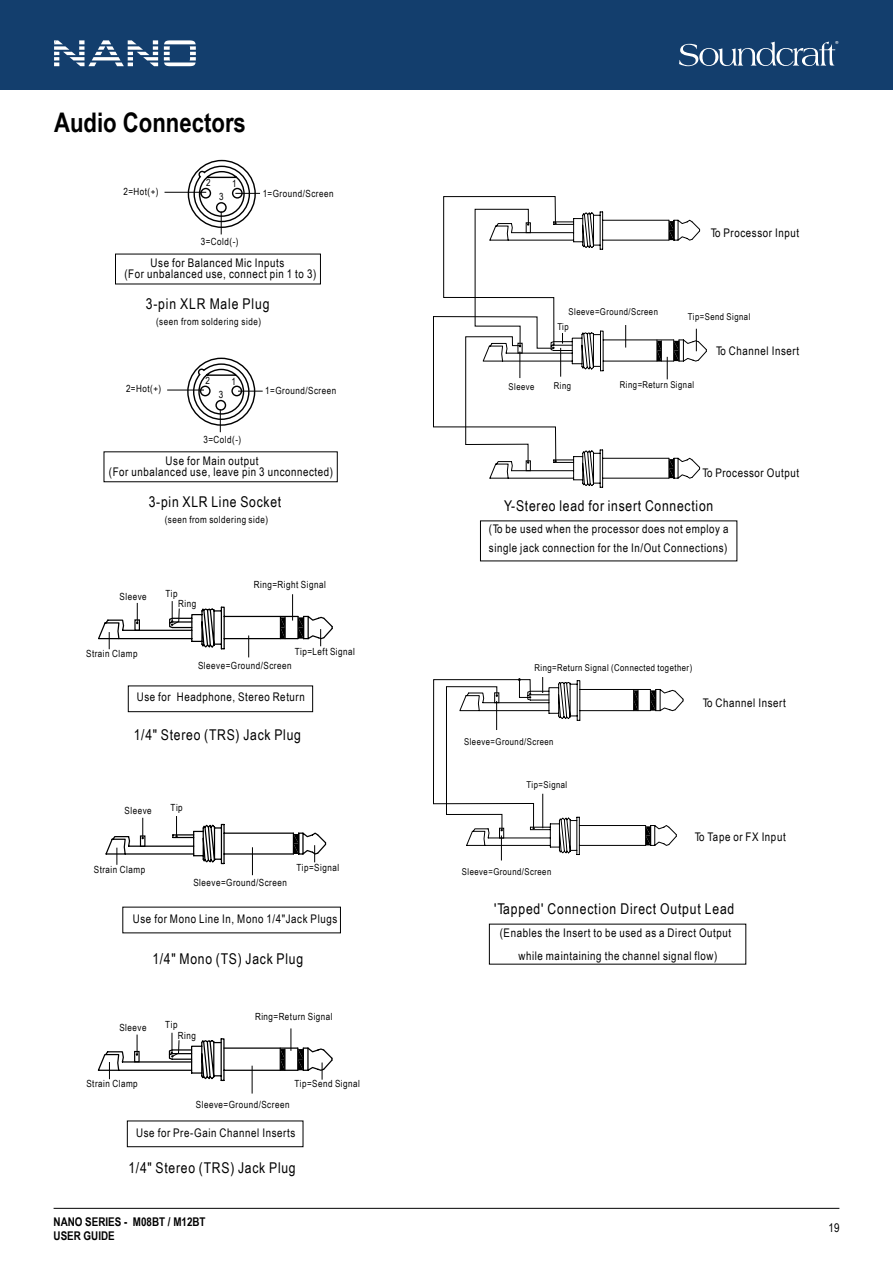
<style>
.page{position:relative;width:893px;height:1263px;background:#fff}
.page>*{position:absolute;margin:0;border:0;box-sizing:border-box;transform-origin:0 0}
.t1{font:700 27px "Arial Narrow";color:#000}
.t2{font:14.85px "Arial Narrow";letter-spacing:.05em;color:#000}
.t3{font:700 12px/14.4px "Arial Narrow";color:#000}
.t4{font:12px "Arial Narrow";color:#000}
.t5{font:11.85px/10.9px "Arial Narrow";letter-spacing:.05em;color:#000;text-align:center}
.t6{font:9.9px "Arial Narrow";letter-spacing:.05em;color:#000}
.t7{font:9.45px "Arial Narrow";letter-spacing:.05em;color:#000}
.t8{font:8.85px "Myriad Pro";color:#fff}
</style>
<div class="page">
<div style="left:0;top:0;width:893px;height:89px;background:#133e6d"></div>
<hr style="left:54px;top:1208px;width:785px;height:1px;background:#000">
<svg style="left:679px;top:42px;width:156px;height:24px"></svg>
<svg style="left:164px;top:40px;width:32px;height:26px"></svg>
<svg style="left:54px;top:40px;width:104px;height:26px"></svg>
<svg style="left:433px;top:677px;width:251px;height:183px"></svg>
<hr style="left:542px;top:794px;width:1px;height:34px;background:#000">
<svg style="left:433px;top:196px;width:274px;height:292px"></svg>
<div style="left:128px;top:685px;width:185px;height:27px;border:1px solid #000"></div>
<svg style="left:98px;top:594px;width:235px;height:63px"></svg>
<svg style="left:115px;top:159px;width:206px;height:126px"></svg>
<hr style="left:167px;top:390px;width:37px;height:1px;background:#000">
<svg style="left:186px;top:357px;width:77px;height:75px"></svg>
<svg style="left:97px;top:1028px;width:236px;height:119px"></svg>
<svg style="left:105px;top:816px;width:222px;height:59px"></svg>
<h1 class="t1" style="left:54px;top:102px;width:193px">Audio Connectors</h1>
<p class="t6" style="left:123px;top:184px;width:37px">2=Hot(+)</p>
<p class="t6" style="left:206px;top:175px;width:6px">2</p>
<p class="t6" style="left:232px;top:177px;width:6px">1</p>
<p class="t6" style="left:219px;top:189px;width:6px">3</p>
<p class="t6" style="left:201px;top:234px;width:39px">3=Cold(-)</p>
<p class="t6" style="left:263px;top:186px;width:72px">1=Ground/Screen</p>
<p class="t5" style="left:124px;top:257px;width:193px">Use for Balanced Mic Inputs<br>(For unbalanced use, connect pin 1 to 3)</p>
<p class="t2" style="left:146px;top:293px;width:125px">3-pin XLR Male Plug</p>
<p class="t6" style="left:156px;top:314px;width:107px">(seen from soldering side)</p>
<p class="t6" style="left:126px;top:382px;width:37px">2=Hot(+)</p>
<p class="t6" style="left:206px;top:373px;width:6px">2</p>
<p class="t6" style="left:231px;top:374px;width:6px">1</p>
<p class="t6" style="left:219px;top:387px;width:6px">3</p>
<p class="t6" style="left:203px;top:432px;width:39px">3=Cold(-)</p>
<p class="t6" style="left:265px;top:383px;width:72px">1=Ground/Screen</p>
<p class="t5" style="left:109px;top:455px;width:226px;text-align:left;text-indent:57px">Use for Main output<br>(For unbalanced use, leave pin 3 unconnected)</p>
<p class="t2" style="left:149px;top:491px;width:134px">3-pin XLR Line Socket</p>
<p class="t6" style="left:165px;top:512px;width:105px">(seen from soldering side)</p>
<p class="t6" style="left:120px;top:589px;width:29px">Sleeve</p>
<p class="t6" style="left:166px;top:586px;width:14px">Tip</p>
<p class="t6" style="left:178px;top:596px;width:20px">Ring</p>
<p class="t6" style="left:254px;top:577px;width:73px">Ring=Right Signal</p>
<p class="t6" style="left:295px;top:645px;width:62px">Tip=Left Signal</p>
<p class="t5" style="left:137px;top:691px;width:170px">Use for Headphone, Stereo Return</p>
<p class="t2" style="left:134px;top:724px;width:169px">1/4" Stereo (TRS) Jack Plug</p>
<p class="t6" style="left:86px;top:646px;width:53px">Strain Clamp</p>
<p class="t6" style="left:198px;top:658px;width:95px">Sleeve=Ground/Screen</p>
<p class="t6" style="left:125px;top:803px;width:29px">Sleeve</p>
<p class="t6" style="left:171px;top:800px;width:14px">Tip</p>
<p class="t6" style="left:94px;top:862px;width:53px">Strain Clamp</p>
<p class="t6" style="left:193px;top:875px;width:95px">Sleeve=Ground/Screen</p>
<p class="t6" style="left:296px;top:860px;width:44px">Tip=Signal</p>
<p class="t5" style="left:133px;top:912px;width:206px">Use for Mono Line In, Mono 1/4"Jack Plugs</p>
<p class="t2" style="left:152px;top:948px;width:152px">1/4" Mono (TS) Jack Plug</p>
<p class="t6" style="left:119px;top:1020px;width:29px">Sleeve</p>
<p class="t6" style="left:165px;top:1017px;width:14px">Tip</p>
<p class="t6" style="left:178px;top:1028px;width:20px">Ring</p>
<p class="t6" style="left:255px;top:1009px;width:79px">Ring=Return Signal</p>
<p class="t6" style="left:86px;top:1076px;width:53px">Strain Clamp</p>
<p class="t6" style="left:294px;top:1077px;width:67px">Tip=Send Signal</p>
<p class="t5" style="left:136px;top:1127px;width:161px">Use for Pre-Gain Channel Inserts</p>
<p class="t2" style="left:128px;top:1157px;width:169px">1/4" Stereo (TRS) Jack Plug</p>
<p class="t6" style="left:196px;top:1097px;width:95px">Sleeve=Ground/Screen</p>
<p class="t3" style="left:54px;top:1214px;width:154px">NANO SERIES - M08BT / M12BT<br>USER GUIDE</p>
<p class="t8" style="left:835px;top:38px;width:5px">®</p>
<p class="t5" style="left:711px;top:227px;width:90px">To Processor Input</p>
<p class="t7" style="left:509px;top:380px;width:27px">Sleeve</p>
<p class="t7" style="left:569px;top:305px;width:91px">Sleeve=Ground/Screen</p>
<p class="t7" style="left:557px;top:320px;width:13px">Tip</p>
<p class="t7" style="left:688px;top:310px;width:64px">Tip=Send Signal</p>
<p class="t5" style="left:716px;top:345px;width:85px">To Channel Insert</p>
<p class="t7" style="left:554px;top:379px;width:19px">Ring</p>
<p class="t7" style="left:620px;top:378px;width:76px">Ring=Return Signal</p>
<p class="t5" style="left:703px;top:467px;width:98px">To Processor Output</p>
<p class="t2" style="left:504px;top:495px;width:211px">Y-Stereo lead for insert Connection</p>
<p class="t5" style="left:489px;top:518px;width:241px;line-height:19.6px;text-align:left">(To be used when the processor does not employ a single jack connection for the In/Out Connections)</p>
<p class="t7" style="left:534px;top:661px;width:159px">Ring=Return Signal (Connected together)</p>
<p class="t5" style="left:703px;top:697px;width:85px">To Channel Insert</p>
<p class="t7" style="left:464px;top:734px;width:91px">Sleeve=Ground/Screen</p>
<p class="t7" style="left:526px;top:777px;width:42px">Tip=Signal</p>
<p class="t7" style="left:462px;top:865px;width:91px">Sleeve=Ground/Screen</p>
<p class="t5" style="left:695px;top:831px;width:92px">To Tape or FX Input</p>
<p class="t2" style="left:494px;top:897px;width:242px">'Tapped' Connection Direct Output Lead</p>
<p class="t5" style="left:500px;top:920px;width:233px;line-height:23px">(Enables the Insert to be used as a Direct Output while maintaining the channel signal flow)</p>
<p class="t4" style="left:829px;top:1219px;width:12px">19</p>
</div>
